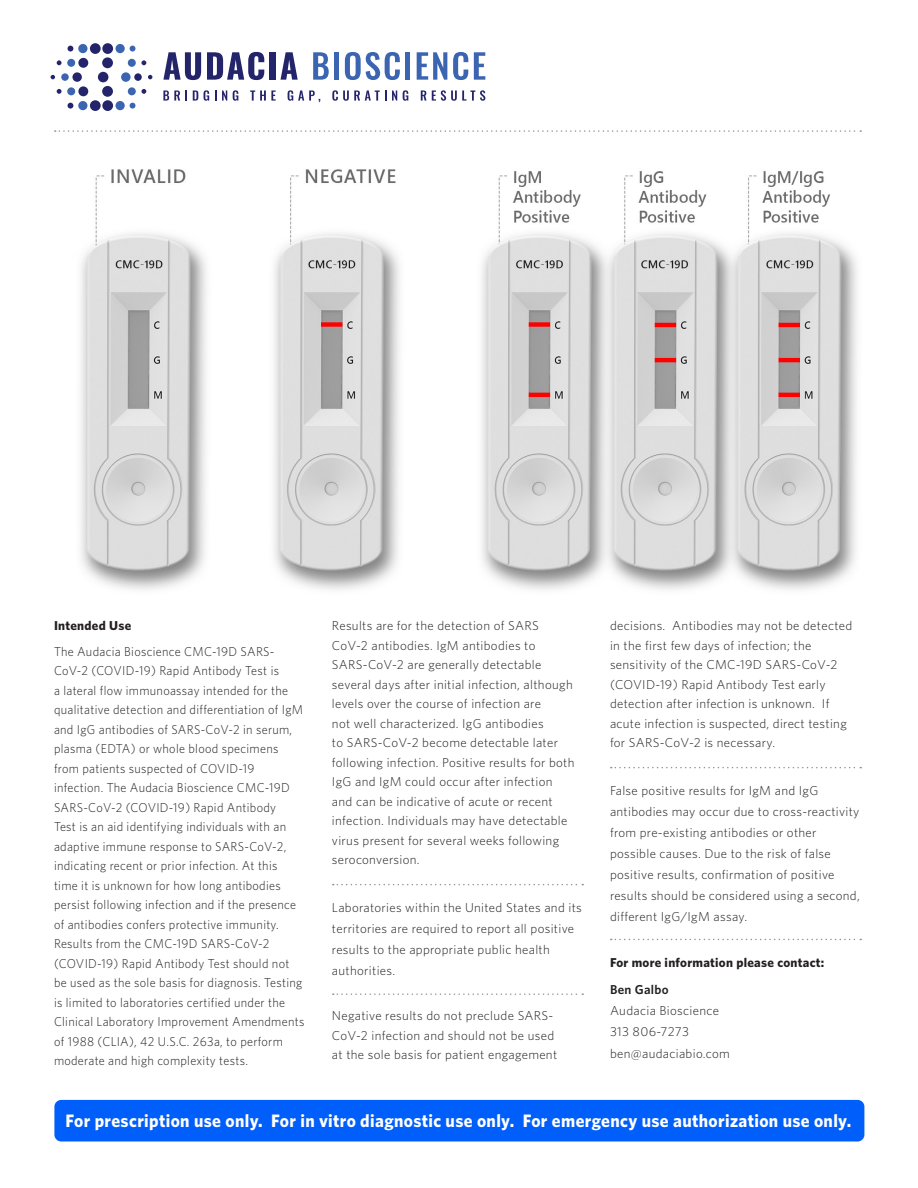
<style>
.page{position:relative;width:918px;height:1188px;background:#fff}
.page>*{position:absolute;margin:0;border:0;box-sizing:border-box;transform-origin:0 0}
.fact_text{font:700 18px "Whitney";letter-spacing:.02em;color:#fff}
.fact_text-2{font:300 12.9px/19.5px "Whitney";letter-spacing:.025em;color:#231f20}
.fact_text-3{font:300 12.9px/19.5px "Whitney";letter-spacing:.025em;color:#231f20;scale:.96 1}
.fact_text-4{font:700 12.9px "Whitney";letter-spacing:.02em;color:#231f20}
.fact_text-5{font:600 12.9px "Whitney";letter-spacing:.02em;color:#231f20}
</style>
<div class="page">
<svg style="left:68px;top:103px;width:5px;height:6px"></svg>
<div style="left:78px;top:101px;width:9px;height:9px;background:#3b65b0;border-radius:50%"></div>
<div style="left:90px;top:100px;width:11px;height:11px;background:#24246a;border-radius:50%"></div>
<div style="left:102px;top:100px;width:11px;height:11px;background:#24246a;border-radius:50%"></div>
<div style="left:116px;top:101px;width:9px;height:9px;background:#3b65b0;border-radius:50%"></div>
<svg style="left:130px;top:103px;width:6px;height:6px"></svg>
<svg style="left:57px;top:89px;width:5px;height:5px"></svg>
<div style="left:67px;top:87px;width:8px;height:8px;background:#3b65b0;border-radius:50%"></div>
<div style="left:78px;top:86px;width:10px;height:10px;background:#24246a;border-radius:50%"></div>
<div style="left:102px;top:86px;width:11px;height:11px;background:#24246a;border-radius:50%"></div>
<div style="left:128px;top:87px;width:8px;height:8px;background:#3b65b0;border-radius:50%"></div>
<svg style="left:141px;top:89px;width:5px;height:5px"></svg>
<svg style="left:68px;top:46px;width:5px;height:6px"></svg>
<div style="left:78px;top:44px;width:9px;height:9px;background:#3b65b0;border-radius:50%"></div>
<div style="left:90px;top:43px;width:11px;height:11px;background:#24246a;border-radius:50%"></div>
<div style="left:102px;top:43px;width:11px;height:11px;background:#24246a;border-radius:50%"></div>
<div style="left:116px;top:44px;width:9px;height:9px;background:#3b65b0;border-radius:50%"></div>
<svg style="left:130px;top:46px;width:6px;height:6px"></svg>
<svg style="left:57px;top:60px;width:5px;height:5px"></svg>
<div style="left:67px;top:59px;width:8px;height:8px;background:#3b65b0;border-radius:50%"></div>
<div style="left:78px;top:58px;width:10px;height:10px;background:#24246a;border-radius:50%"></div>
<div style="left:102px;top:57px;width:11px;height:11px;background:#24246a;border-radius:50%"></div>
<div style="left:128px;top:59px;width:8px;height:8px;background:#3b65b0;border-radius:50%"></div>
<svg style="left:141px;top:60px;width:5px;height:5px"></svg>
<svg style="left:51px;top:75px;width:4px;height:4px"></svg>
<div style="left:61px;top:73px;width:8px;height:8px;background:#3b65b0;border-radius:50%"></div>
<svg style="left:72px;top:72px;width:10px;height:10px"></svg>
<div style="left:98px;top:72px;width:10px;height:10px;background:#24246a;border-radius:50%"></div>
<div style="left:121px;top:72px;width:10px;height:10px;background:#3b65b0;border-radius:50%"></div>
<div style="left:134px;top:73px;width:8px;height:8px;background:#24246a;border-radius:50%"></div>
<svg style="left:148px;top:75px;width:4px;height:4px"></svg>
<svg style="left:163px;top:90px;width:24px;height:11px"></svg>
<svg style="left:193px;top:90px;width:5px;height:11px"></svg>
<svg style="left:204px;top:90px;width:5px;height:11px"></svg>
<svg style="left:215px;top:90px;width:12px;height:11px"></svg>
<svg style="left:233px;top:90px;width:5px;height:11px"></svg>
<svg style="left:250px;top:90px;width:26px;height:11px"></svg>
<svg style="left:288px;top:90px;width:32px;height:12px"></svg>
<svg style="left:332px;top:90px;width:54px;height:11px"></svg>
<svg style="left:392px;top:90px;width:5px;height:11px"></svg>
<svg style="left:403px;top:90px;width:5px;height:11px"></svg>
<svg style="left:421px;top:90px;width:64px;height:11px"></svg>
<svg style="left:163px;top:52px;width:38px;height:28px"></svg>
<svg style="left:207px;top:52px;width:57px;height:28px"></svg>
<div style="left:270px;top:52px;width:6px;height:28px;background:#24246a"></div>
<svg style="left:281px;top:52px;width:17px;height:28px"></svg>
<svg style="left:313px;top:52px;width:16px;height:28px"></svg>
<div style="left:334px;top:52px;width:5px;height:28px;background:#3b65b0"></div>
<svg style="left:345px;top:52px;width:55px;height:28px"></svg>
<div style="left:405px;top:52px;width:5px;height:28px;background:#3b65b0"></div>
<svg style="left:417px;top:52px;width:30px;height:28px"></svg>
<svg style="left:453px;top:52px;width:15px;height:28px"></svg>
<svg style="left:474px;top:52px;width:11px;height:28px"></svg>
<svg style="left:55px;top:130px;width:806px;height:2px"></svg>
<div style="left:54px;top:1100px;width:810px;height:41px;background:#005efb;border-radius:7px"></div>
<svg style="left:333px;top:884px;width:250px;height:1px"></svg>
<svg style="left:333px;top:993px;width:250px;height:2px"></svg>
<svg style="left:611px;top:767px;width:250px;height:1px"></svg>
<svg style="left:611px;top:939px;width:250px;height:1px"></svg>
<img style="left:81px;top:169px;width:777px;height:421px">
<p class="fact_text-4" style="left:54px;top:617px;width:79px">Intended Use</p>
<p class="fact_text-3" style="left:54px;top:641px;width:262px">The Audacia Bioscience CMC-19D SARS-CoV-2 (COVID-19) Rapid Antibody Test is<br>a lateral flow immunoassay intended for the qualitative detection and differentiation of IgM and IgG antibodies of SARS-CoV-2 in serum, plasma (EDTA) or whole blood specimens from patients suspected of COVID-19 infection. The Audacia Bioscience CMC-19D SARS-CoV-2 (COVID-19) Rapid Antibody<br>Test is an aid identifying individuals with an adaptive immune response to SARS-CoV-2, indicating recent or prior infection. At this time it is unknown for how long antibodies persist following infection and if the presence of antibodies confers protective immunity.<br>Results from the CMC-19D SARS-CoV-2 (COVID-19) Rapid Antibody Test should not be used as the sole basis for diagnosis. Testing is limited to laboratories certified under the Clinical Laboratory Improvement Amendments of 1988 (CLIA), 42 U.S.C. 263a, to perform moderate and high complexity tests.</p>
<p class="fact_text-2" style="left:332px;top:616px;width:244px">Results are for the detection of SARS CoV-2 antibodies. IgM antibodies to SARS-CoV-2 are generally detectable several days after initial infection, although levels over the course of infection are<br>not well characterized. IgG antibodies<br>to SARS-CoV-2 become detectable later following infection. Positive results for both IgG and IgM could occur after infection and can be indicative of acute or recent infection. Individuals may have detectable virus present for several weeks following seroconversion.</p>
<p class="fact_text-2" style="left:332px;top:897px;width:251px;line-height:21px">Laboratories within the United States and its territories are required to report all positive results to the appropriate public health authorities.</p>
<p class="fact_text-2" style="left:332px;top:1006px;width:227px">Negative results do not preclude SARS-<br>CoV-2 infection and should not be used at the sole basis for patient engagement</p>
<p class="fact_text-2" style="left:610px;top:616px;width:244px">decisions. Antibodies may not be detected in the first few days of infection; the sensitivity of the CMC-19D SARS-CoV-2 (COVID-19) Rapid Antibody Test early detection after infection is unknown. If acute infection is suspected, direct testing for SARS-CoV-2 is necessary.</p>
<p class="fact_text-2" style="left:610px;top:780px;width:251px;line-height:21px">False positive results for IgM and IgG antibodies may occur due to cross-reactivity from pre-existing antibodies or other possible causes. Due to the risk of false positive results, confirmation of positive results should be considered using a second, different IgG/IgM assay.</p>
<p class="fact_text-4" style="left:610px;top:954px;width:216px">For more information please contact:</p>
<p class="fact_text-5" style="left:610px;top:981px;width:60px">Ben Galbo</p>
<p class="fact_text-2" style="left:610px;top:1001px;width:111px">Audacia Bioscience</p>
<p class="fact_text-2" style="left:610px;top:1022px;width:81px">313 806-7273</p>
<p class="fact_text-2" style="left:610px;top:1043px;width:121px">ben@audaciabio.com</p>
<p class="fact_text" style="left:66px;top:1109px;width:787px">For prescription use only. For in vitro diagnostic use only. For emergency use authorization use only.</p>
</div>
